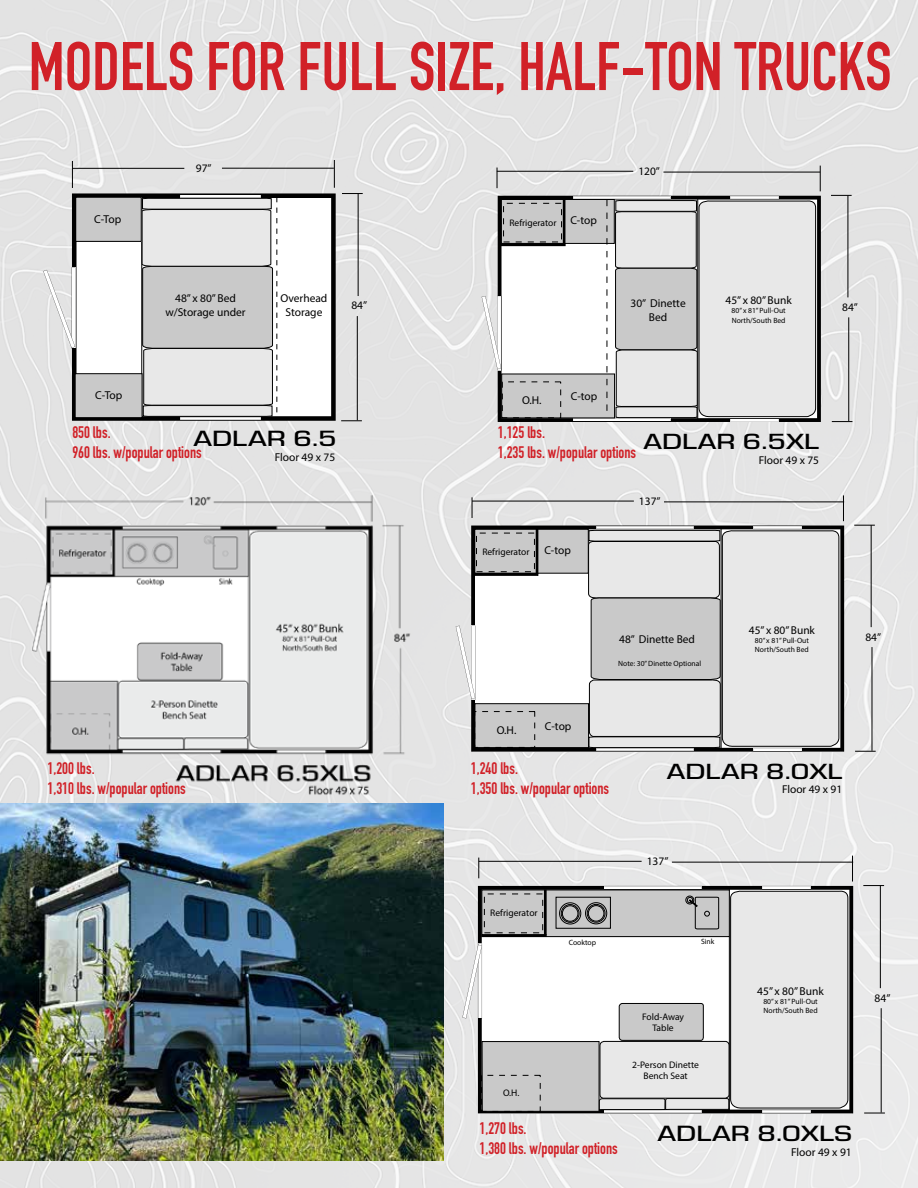
<style>
.page{position:relative;width:918px;height:1188px;background:#fff}
.page>*{position:absolute;margin:0;border:0;box-sizing:border-box;transform-origin:0 0}
.t1{font:700 67.5px "DIN Condensed";color:#d12128;scale:.96 1}
.t2{font:500 22.95px "Eurostile";color:#000;scale:1.31 1}
.t3{font:500 22.8px "Eurostile";color:#000;scale:1.31 1}
.t4{font:700 16.5px/19.8px "DIN Condensed";color:#d12128;scale:.96 1}
.t5{font:11.4px/13.8px "Myriad Pro";color:#000;text-align:center}
.t6{font:9.6px/11.4px "Myriad Pro";color:#000;text-align:center}
.t7{font:9.45px "Myriad Pro";color:#000}
.t8{font:7.65px/9.1px "Myriad Pro";color:#000}
</style>
<div class="page">
<img style="left:0;top:0;width:918px;height:1188px">
<hr style="left:357px;top:316px;width:1px;height:104px;background:#000">
<hr style="left:358px;top:194px;width:1px;height:102px;background:#000">
<svg style="left:341px;top:421px;width:21px;height:1px"></svg>
<svg style="left:342px;top:193px;width:21px;height:1px"></svg>
<svg style="left:334px;top:160px;width:1px;height:28px"></svg>
<svg style="left:72px;top:193px;width:264px;height:228px"></svg>
<hr style="left:72px;top:267px;width:4px;height:82px;background:#c7c7c7">
<hr style="left:72px;top:268px;width:3px;height:80px;background:#000">
<hr style="left:180px;top:195px;width:81px;height:2px;background:#000">
<hr style="left:180px;top:417px;width:81px;height:3px;background:#000">
<hr style="left:141px;top:197px;width:1px;height:220px;background:#000">
<svg style="left:43px;top:270px;width:32px;height:78px;background:#e4e4e4"></svg>
<div style="left:76px;top:197px;width:65px;height:44px;background:#c9c9c9"></div>
<div style="left:75px;top:197px;width:67px;height:45px;border:1px solid #000"></div>
<div style="left:75px;top:374px;width:67px;height:44px;background:#c9c9c9"></div>
<div style="left:75px;top:373px;width:67px;height:45px;border:1px solid #000"></div>
<hr style="left:72px;top:168px;width:112px;height:1px;background:#000">
<svg style="left:72px;top:161px;width:1px;height:27px"></svg>
<hr style="left:222px;top:168px;width:112px;height:1px;background:#000">
<svg style="left:142px;top:197px;width:135px;height:220px;background:#d2d2d2"></svg>
<hr style="left:872px;top:647px;width:1px;height:104px;background:#000">
<hr style="left:871px;top:525px;width:1px;height:102px;background:#000">
<svg style="left:855px;top:751px;width:21px;height:1px"></svg>
<svg style="left:854px;top:525px;width:21px;height:1px"></svg>
<hr style="left:472px;top:501px;width:162px;height:1px;background:#000">
<hr style="left:664px;top:502px;width:180px;height:1px;background:#000">
<svg style="left:472px;top:497px;width:1px;height:21px"></svg>
<svg style="left:843px;top:495px;width:1px;height:26px"></svg>
<svg style="left:471px;top:526px;width:373px;height:226px"></svg>
<hr style="left:471px;top:626px;width:4px;height:74px;background:#bfbfbf">
<hr style="left:472px;top:626px;width:3px;height:74px;background:#000">
<hr style="left:596px;top:748px;width:98px;height:3px;background:#000">
<svg style="left:456px;top:626px;width:19px;height:73px"></svg>
<div style="left:475px;top:529px;width:113px;height:44px;background:#c9c9c9"></div>
<div style="left:475px;top:529px;width:114px;height:44px;border:1px solid #000"></div>
<hr style="left:721px;top:529px;width:1px;height:220px;background:#000">
<div style="left:475px;top:704px;width:114px;height:44px;background:#c9c9c9"></div>
<div style="left:475px;top:703px;width:114px;height:45px;border:1px solid #000"></div>
<div style="left:475px;top:711px;width:60px;height:37px;border:1px dashed #000"></div>
<hr style="left:596px;top:526px;width:98px;height:3px;background:#000">
<hr style="left:753px;top:526px;width:49px;height:3px;background:#000">
<hr style="left:753px;top:748px;width:49px;height:3px;background:#000">
<svg style="left:588px;top:530px;width:252px;height:218px;background:#d8d8d8"></svg>
<div style="left:476px;top:533px;width:59px;height:39px;border:1px dashed #000"></div>
<div style="left:474px;top:573px;width:64px;height:3px;border:1px solid #000"></div>
<div style="left:536px;top:529px;width:2px;height:44px;border:1px solid #000"></div>
<img style="left:33px;top:495px;width:382px;height:306px">
<hr style="left:881px;top:1008px;width:1px;height:105px;background:#000">
<hr style="left:880px;top:886px;width:1px;height:102px;background:#000">
<svg style="left:864px;top:1113px;width:21px;height:1px"></svg>
<svg style="left:863px;top:885px;width:21px;height:1px"></svg>
<hr style="left:479px;top:861px;width:163px;height:1px;background:#000">
<hr style="left:672px;top:862px;width:181px;height:1px;background:#000">
<svg style="left:479px;top:858px;width:1px;height:20px"></svg>
<svg style="left:852px;top:856px;width:1px;height:26px"></svg>
<svg style="left:478px;top:886px;width:375px;height:227px;background:#0f0f0f"></svg>
<hr style="left:604px;top:1110px;width:98px;height:3px;background:#000">
<hr style="left:729px;top:889px;width:1px;height:221px;background:#000">
<hr style="left:604px;top:886px;width:98px;height:3px;background:#000">
<hr style="left:762px;top:886px;width:49px;height:3px;background:#000">
<hr style="left:762px;top:1110px;width:49px;height:3px;background:#000">
<svg style="left:462px;top:890px;width:387px;height:222px"></svg>
<div style="left:482px;top:934px;width:64px;height:3px;border:1px solid #000"></div>
<div style="left:544px;top:890px;width:2px;height:44px;border:1px solid #000"></div>
<div style="left:481px;top:1075px;width:59px;height:37px;border:1px dashed #000"></div>
<hr style="left:848px;top:317px;width:1px;height:104px;background:#000">
<hr style="left:848px;top:195px;width:1px;height:102px;background:#000">
<svg style="left:832px;top:421px;width:20px;height:1px"></svg>
<svg style="left:831px;top:195px;width:21px;height:1px"></svg>
<hr style="left:497px;top:171px;width:136px;height:1px;background:#000">
<hr style="left:663px;top:172px;width:157px;height:1px;background:#000">
<svg style="left:497px;top:168px;width:1px;height:20px"></svg>
<svg style="left:820px;top:166px;width:1px;height:25px"></svg>
<svg style="left:498px;top:196px;width:323px;height:226px"></svg>
<hr style="left:573px;top:419px;width:97px;height:2px;background:#000">
<svg style="left:482px;top:296px;width:19px;height:73px"></svg>
<div style="left:501px;top:199px;width:113px;height:44px;background:#c9c9c9"></div>
<div style="left:501px;top:199px;width:114px;height:45px;border:1px solid #000"></div>
<hr style="left:697px;top:199px;width:1px;height:220px;background:#000">
<svg style="left:615px;top:200px;width:201px;height:218px;background:#dadada"></svg>
<div style="left:502px;top:374px;width:113px;height:44px;background:#c9c9c9"></div>
<div style="left:501px;top:374px;width:114px;height:44px;border:1px solid #000"></div>
<div style="left:502px;top:382px;width:59px;height:36px;border:1px dashed #000"></div>
<hr style="left:573px;top:196px;width:97px;height:3px;background:#000">
<svg style="left:607px;top:200px;width:1px;height:211px"></svg>
<hr style="left:730px;top:196px;width:49px;height:3px;background:#000">
<hr style="left:730px;top:419px;width:49px;height:2px;background:#000">
<div style="left:503px;top:203px;width:59px;height:39px;border:1px dashed #000"></div>
<div style="left:501px;top:244px;width:64px;height:2px;border:1px solid #000"></div>
<div style="left:563px;top:199px;width:2px;height:45px;border:1px solid #000"></div>
<img style="left:0;top:804px;width:444px;height:357px">
<h1 class="t1" style="left:29px;top:21px;width:900px">MODELS FOR FULL SIZE, HALF-TON TRUCKS</h1>
<p class="t5" style="left:94px;top:212px;width:29px">C-Top</p>
<p class="t5" style="left:196px;top:161px;width:17px">97”</p>
<p class="t5" style="left:165px;top:291px;width:82px">48” x 80” Bed w/Storage under</p>
<p class="t5" style="left:280px;top:291px;width:49px">Overhead<br>Storage</p>
<p class="t5" style="left:351px;top:298px;width:17px">84”</p>
<p class="t7" style="left:509px;top:217px;width:49px">Refrigerator</p>
<p class="t5" style="left:570px;top:213px;width:28px">C-top</p>
<p class="t5" style="left:638px;top:164px;width:23px">120”</p>
<p class="t5" style="left:631px;top:296px;width:57px">30” Dinette<br>Bed</p>
<p class="t5" style="left:726px;top:293px;width:68px">45” x 80” Bunk</p>
<p class="t8" style="left:732px;top:306px;width:56px">80” x 81” Pull-Out<br>North/South Bed</p>
<p class="t5" style="left:842px;top:300px;width:17px">84”</p>
<p class="t5" style="left:95px;top:388px;width:29px">C-Top</p>
<p class="t5" style="left:522px;top:393px;width:21px">O.H.</p>
<p class="t5" style="left:571px;top:389px;width:28px">C-top</p>
<h3 class="t4" style="left:72px;top:423px;width:136px">850 lbs.<br>960 lbs. w/popular options</h3>
<h3 class="t4" style="left:498px;top:422px;width:146px">1,125 lbs.<br>1,235 lbs. w/popular options</h3>
<h2 class="t2" style="left:194px;top:423px;width:111px">ADLAR 6.5</h2>
<h3 class="t3" style="left:643px;top:426px;width:135px">ADLAR 6.5XL</h3>
<p class="t5" style="left:275px;top:450px;width:62px">Floor 49 x 75</p>
<p class="t5" style="left:759px;top:453px;width:62px">Floor 49 x 75</p>
<p class="t7" style="left:482px;top:546px;width:49px">Refrigerator</p>
<p class="t5" style="left:544px;top:543px;width:28px">C-top</p>
<p class="t5" style="left:639px;top:494px;width:23px">137”</p>
<p class="t5" style="left:619px;top:633px;width:77px">48” Dinette Bed</p>
<p class="t8" style="left:618px;top:658px;width:85px">Note: 30” Dinette Optional</p>
<p class="t5" style="left:749px;top:623px;width:68px">45” x 80” Bunk</p>
<p class="t8" style="left:755px;top:636px;width:56px">80” x 81” Pull-Out<br>North/South Bed</p>
<p class="t5" style="left:497px;top:723px;width:21px">O.H.</p>
<p class="t5" style="left:545px;top:719px;width:28px">C-top</p>
<h3 class="t4" style="left:48px;top:759px;width:146px">1,200 lbs.<br>1,310 lbs. w/popular options</h3>
<h3 class="t4" style="left:471px;top:759px;width:146px">1,240 lbs.<br>1,350 lbs. w/popular options</h3>
<h3 class="t3" style="left:667px;top:756px;width:135px">ADLAR 8.0XL</h3>
<p class="t5" style="left:782px;top:782px;width:62px">Floor 49 x 91</p>
<p class="t5" style="left:865px;top:630px;width:17px">84”</p>
<p class="t6" style="left:490px;top:907px;width:49px">Refrigerator</p>
<p class="t6" style="left:503px;top:1087px;width:18px">O.H.</p>
<p class="t5" style="left:647px;top:854px;width:23px">137”</p>
<p class="t8" style="left:569px;top:938px;width:29px">Cooktop</p>
<p class="t8" style="left:701px;top:937px;width:15px">Sink</p>
<p class="t6" style="left:642px;top:1011px;width:43px">Fold-Away<br>Table</p>
<p class="t6" style="left:632px;top:1058px;width:68px">2-Person Dinette<br>Bench Seat</p>
<p class="t5" style="left:757px;top:984px;width:68px">45” x 80” Bunk</p>
<p class="t8" style="left:763px;top:997px;width:56px">80” x 81” Pull-Out<br>North/South Bed</p>
<h3 class="t4" style="left:480px;top:1118px;width:146px">1,270 lbs.<br>1,380 lbs. w/popular options</h3>
<h2 class="t2" style="left:658px;top:1117px;width:150px">ADLAR 8.0XLS</h2>
<p class="t5" style="left:791px;top:1145px;width:62px">Floor 49 x 91</p>
<p class="t5" style="left:875px;top:991px;width:17px">84”</p>
</div>
